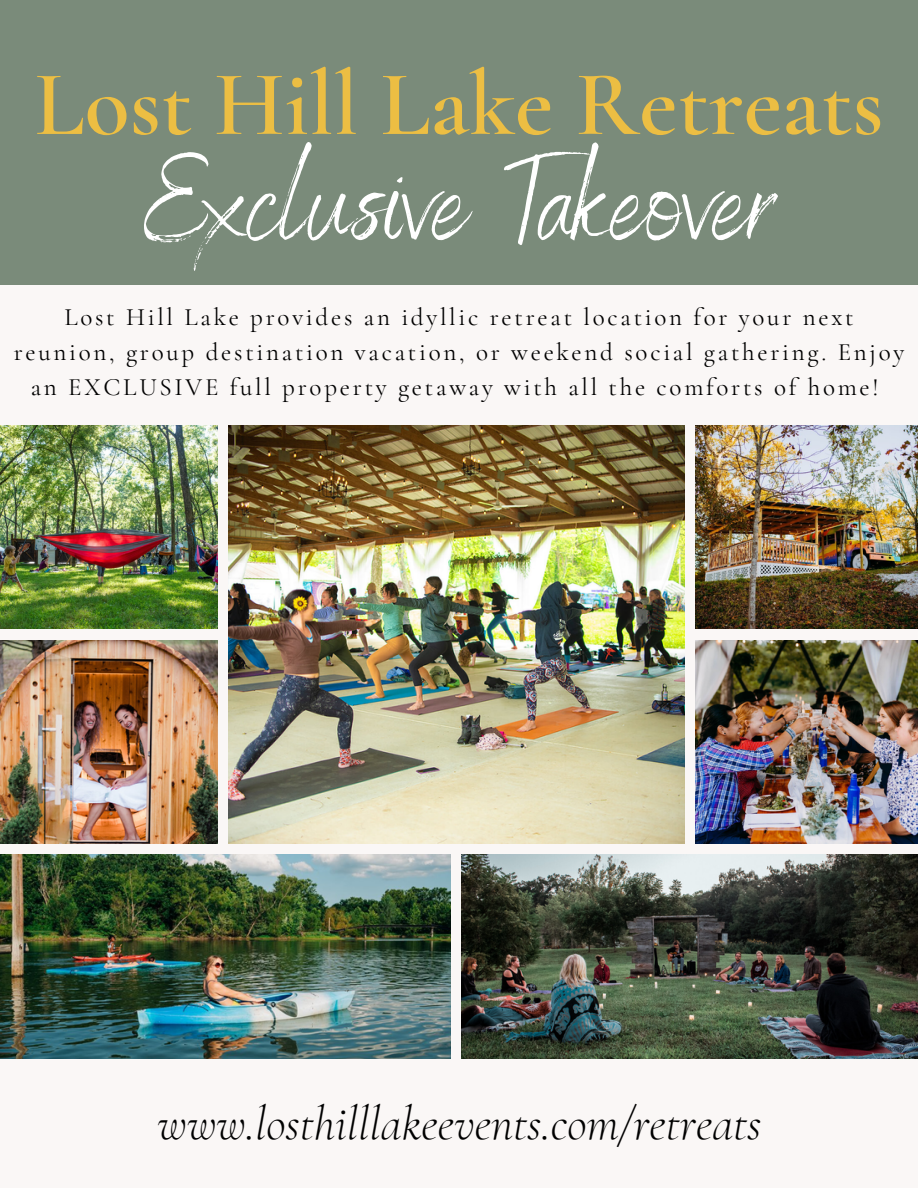
<style>
.page{position:relative;width:918px;height:1188px;background:#faf7f6}
.page>*{position:absolute;margin:0;border:0;box-sizing:border-box;transform-origin:0 0}
.t1{font:121.5px "Benedict";color:#fff}
.t2{font:600 92.85px "Cormorant Garamond";color:#ecbe43}
.t3{font:italic 300 48px "Cormorant Garamond";color:#000}
.t4{font:25.05px/34.8px "Cormorant Garamond";letter-spacing:.11em;color:#000;text-align:center}
</style>
<div class="page">
<img style="left:0;top:425px;width:217px;height:204px">
<img style="left:696px;top:425px;width:222px;height:204px">
<img style="left:0;top:640px;width:217px;height:204px">
<img style="left:462px;top:855px;width:456px;height:204px">
<img style="left:0;top:855px;width:450px;height:204px">
<img style="left:229px;top:425px;width:455px;height:419px">
<img style="left:696px;top:640px;width:222px;height:204px">
<div style="left:0;top:0;width:918px;height:285px;background:#7a8b7a"></div>
<p class="t2" style="left:34px;top:48px;width:851px">Lost Hill Lake Retreats</p>
<p class="t1" style="left:144px;top:124px;width:632px">Exclusive Takeover</p>
<p class="t4" style="left:14px;top:300px;width:892px">Lost Hill Lake provides an idyllic retreat location for your next reunion, group destination vacation, or weekend social gathering. Enjoy an EXCLUSIVE full property getaway with all the comforts of home!</p>
<p class="t3" style="left:157px;top:1094px;width:606px">www.losthilllakeevents.com/retreats</p>
</div>
